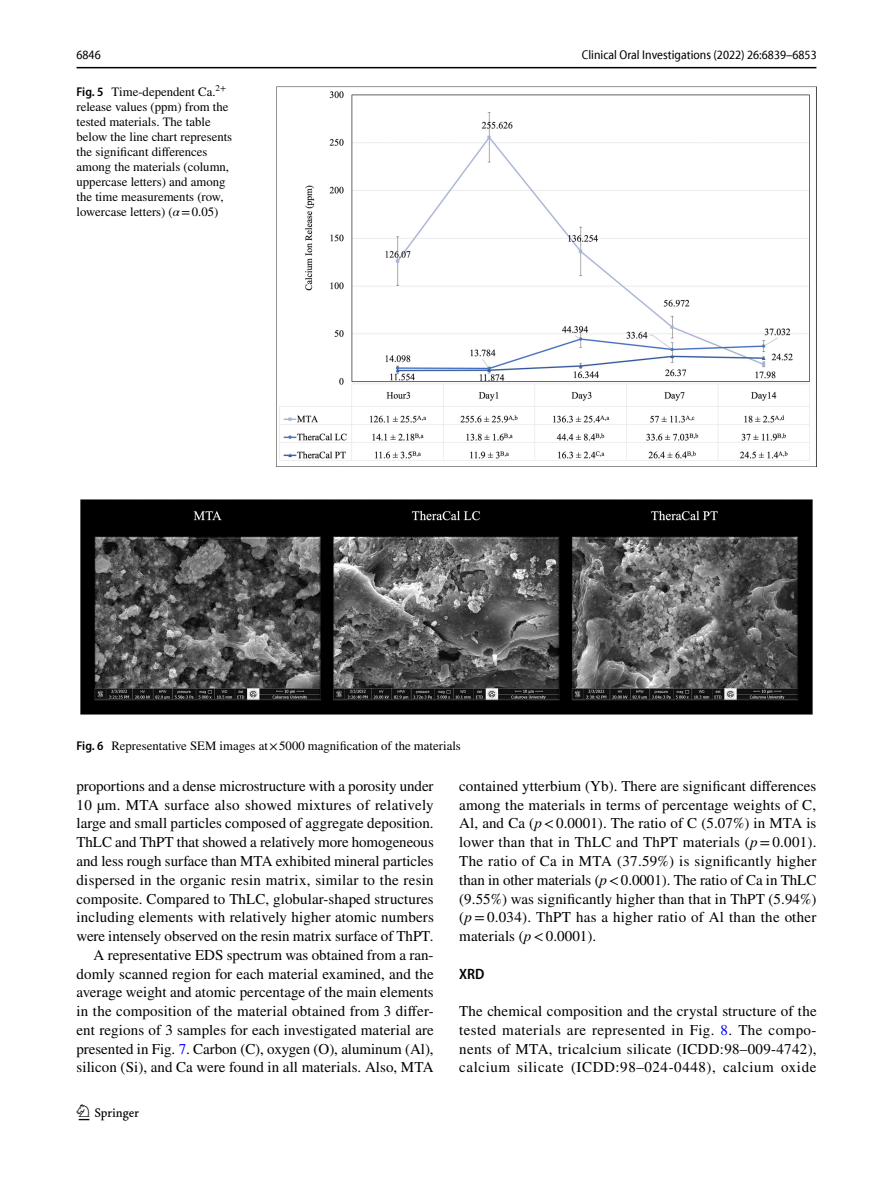
<style>
.page{position:relative;width:893px;height:1187px;background:#fff}
.page>*{position:absolute;margin:0;border:0;box-sizing:border-box;transform-origin:0 0}
.t1{font:22.5px "Springnew Regular 2";color:#000}
.t2{font:15px/18.8px "STIX";letter-spacing:.005em;color:#000;text-align:justify}
.t3{font:600 semi-condensed 15px "Myriad Pro";color:#000}
.t4{font:12.75px/15px "STIX";color:#000}
.t5{font:semi-condensed 12.75px "Myriad Pro Unic";color:#000}
.s1{font-family:"Myriad Pro";font-weight:600;font-stretch:semi-condensed}
.s2{font-style:italic}
.s3{color:#00f}
</style>
<div class="page">
<hr style="left:77px;top:67px;width:739px;height:1px;background:#000">
<img style="left:276px;top:87px;width:540px;height:379px">
<img style="left:81px;top:499px;width:731px;height:215px">
<p class="t5" style="left:77px;top:50px;width:26px">6846</p>
<p class="t5" style="left:582px;top:50px;width:236px">Clinical Oral Investigations (2022) 26:6839–6853</p>
<p class="t4" style="left:77px;top:85px;width:157px"><span class="s1">Fig. 5</span> Time-dependent Ca.<sup>2+ </sup>release values (ppm) from the tested materials. The table below the line chart represents the significant differences among the materials (column, uppercase letters) and among the time measurements (row, lowercase letters) (<span class="s2">α</span>=0.05)</p>
<p class="t4" style="left:77px;top:738px;width:386px"><span class="s1">Fig. 6</span> Representative SEM images at×5000 magnification of the materials</p>
<p class="t2" style="left:77px;top:777px;width:359px;text-align:right">proportions and a dense microstructure with a porosity under 10 µm. MTA surface also showed mixtures of relatively large and small particles composed of aggregate deposition.<br>ThLC and ThPT that showed a relatively more homogeneous and less rough surface than MTA exhibited mineral particles dispersed in the organic resin matrix, similar to the resin composite. Compared to ThLC, globular-shaped structures including elements with relatively higher atomic numbers were intensely observed on the resin matrix surface of ThPT.<br>A representative EDS spectrum was obtained from a ran&shy;domly scanned region for each material examined, and the average weight and atomic percentage of the main elements in the composition of the material obtained from 3 differ&shy;ent regions of 3 samples for each investigated material are presented in Fig. <span class="s3">7</span>. Carbon (C), oxygen (O), aluminum (Al), silicon (Si), and Ca were found in all materials. Also, MTA</p>
<p class="t2" style="left:459px;top:777px;width:359px">contained ytterbium (Yb). There are significant differences among the materials in terms of percentage weights of C, Al, and Ca (<span class="s2">p</span>&lt;0.0001). The ratio of C (5.07%) in MTA is lower than that in ThLC and ThPT materials (<span class="s2">p</span>=0.001).<br>The ratio of Ca in MTA (37.59%) is significantly higher than in other materials (<span class="s2">p</span>&lt;0.0001). The ratio of Ca in ThLC (9.55%) was significantly higher than that in ThPT (5.94%) (<span class="s2">p</span>=0.034). ThPT has a higher ratio of Al than the other materials (<span class="s2">p</span>&lt;0.0001).</p>
<p class="t3" style="left:459px;top:965px;width:27px">XRD</p>
<p class="t2" style="left:459px;top:1002px;width:359px">The chemical composition and the crystal structure of the tested materials are represented in Fig. <span class="s3">8</span>. The compo&shy;nents of MTA, tricalcium silicate (ICDD:98–009-4742), calcium silicate (ICDD:98–024-0448), calcium oxide</p>
<h1 class="t1" style="left:79px;top:1104px;width:62px">1 3</h1>
</div>
